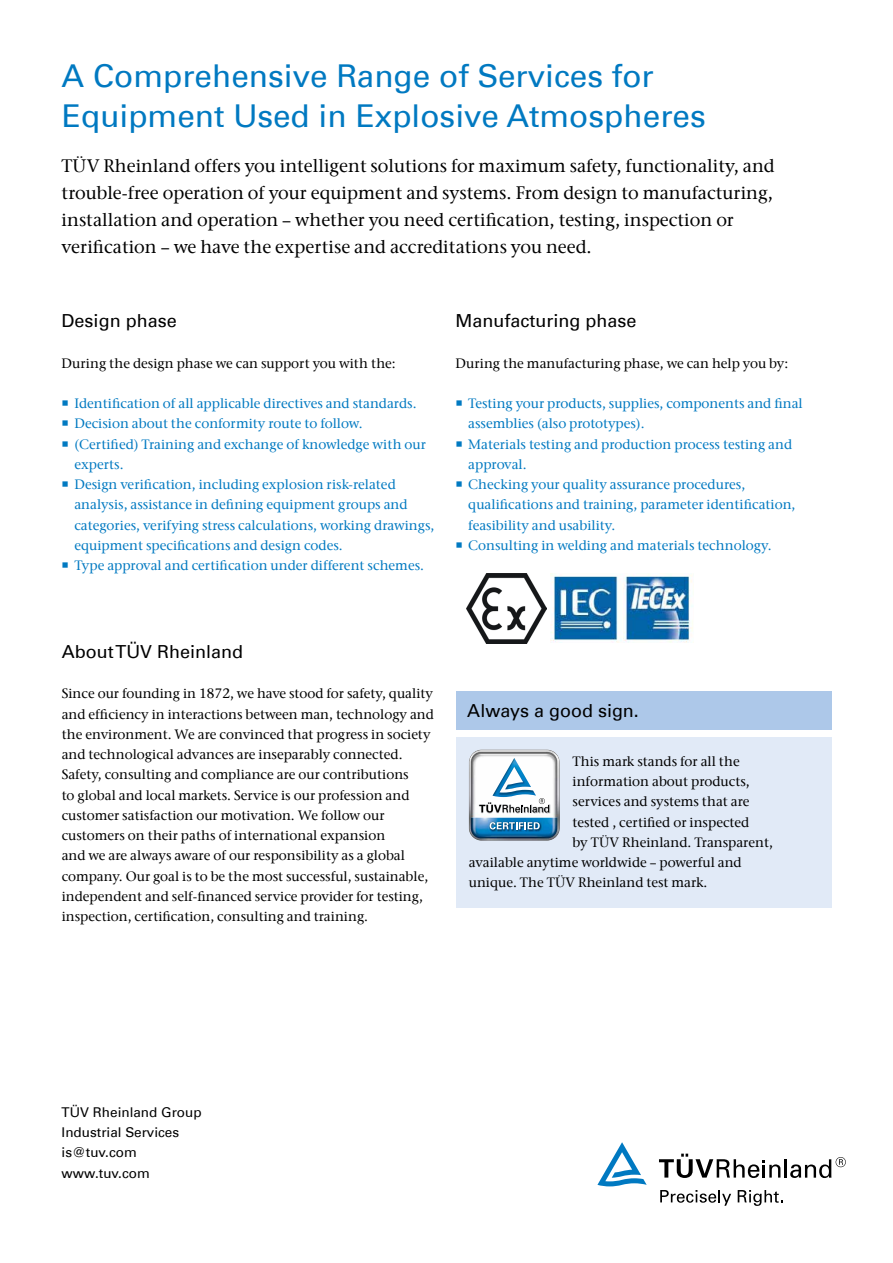
<style>
.page{position:relative;width:893px;height:1263px;background:#fff}
.page>*{position:absolute;margin:0;border:0;box-sizing:border-box;transform-origin:0 0}
.Main_Header{font:31.5px/40.5px "Univers Com 55 Roman";color:#0079c1}
.Subtitle{font:500 18px/27px "ITC Stone Serif Com";color:#000}
.Intermediate_title{font:18px "Univers Com 55 Roman";color:#000}
.Continious_text{font:18px "Univers Com 55 Roman";color:#000}
.Continious_text-2{font:500 13.5px/20.2px "ITC Stone Serif Com";color:#000}
.t1{font:500 13.5px/20.2px "ITC Stone Serif Com";color:#0079c1}
.Continious_text-3{font:13.5px "Univers Com 55 Roman";color:#000}
.Intermediate_title-2{font:500 13.5px "ITC Stone Serif Com";color:#000}
</style>
<div class="page">
<img style="left:467px;top:574px;width:80px;height:69px">
<img style="left:550px;top:574px;width:143px;height:69px">
<svg style="left:660px;top:1190px;width:71px;height:16px"></svg>
<svg style="left:738px;top:1190px;width:45px;height:16px"></svg>
<svg style="left:659px;top:1153px;width:121px;height:25px"></svg>
<hr style="left:784px;top:1159px;width:3px;height:18px;background:#000">
<svg style="left:790px;top:1157px;width:56px;height:21px"></svg>
<svg style="left:597px;top:1142px;width:50px;height:44px"></svg>
<div style="left:456px;top:737px;width:375px;height:170px;background:#e1eaf7"></div>
<div style="left:456px;top:692px;width:375px;height:38px;background:#adc8e9"></div>
<img style="left:469px;top:749px;width:91px;height:91px">
<img style="left:492px;top:758px;width:44px;height:39px">
<p class="Main_Header" style="left:62px;top:55px;width:646px">A Comprehensive Range of Services for<br>Equipment Used in Explosive Atmospheres</p>
<p class="Subtitle" style="left:62px;top:152px;width:715px">TÜV Rheinland offers you intelligent solutions for maximum safety, functionality, and trouble-free operation of your equipment and systems. From design to manufacturing, installation and operation – whether you need certification, testing, inspection or verification – we have the expertise and accreditations you need.</p>
<p class="Intermediate_title" style="left:62px;top:310px;width:117px">Design phase</p>
<p class="Continious_text-2" style="left:62px;top:353px;width:336px">During the design phase we can support you with the:</p>
<p class="t1" style="left:74px;top:393px;width:344px">Identification of all applicable directives and standards.</p>
<p class="t1" style="left:74px;top:413px;width:290px">Decision about the conformity route to follow.</p>
<p class="t1" style="left:74px;top:434px;width:353px">(Certified) Training and exchange of knowledge with our experts.</p>
<p class="t1" style="left:74px;top:474px;width:362px">Design verification, including explosion risk-related analysis, assistance in defining equipment groups and categories, verifying stress calculations, working drawings, equipment specifications and design codes.</p>
<p class="t1" style="left:74px;top:555px;width:351px">Type approval and certification under different schemes.</p>
<p class="Intermediate_title" style="left:455px;top:310px;width:182px">Manufacturing phase</p>
<p class="Intermediate_title-2" style="left:455px;top:355px;width:334px">During the manufacturing phase, we can help you by:</p>
<p class="t1" style="left:468px;top:393px;width:336px">Testing your products, supplies, components and final assemblies (also prototypes).</p>
<p class="t1" style="left:468px;top:434px;width:325px">Materials testing and production process testing and approval.</p>
<p class="t1" style="left:468px;top:474px;width:329px">Checking your quality assurance procedures, qualifications and training, parameter identification, feasibility and usability.</p>
<p class="t1" style="left:468px;top:535px;width:305px">Consulting in welding and materials technology.</p>
<p class="Continious_text" style="left:62px;top:641px;width:183px">About TÜV Rheinland</p>
<p class="Continious_text-2" style="left:62px;top:683px;width:374px">Since our founding in 1872, we have stood for safety, quality and efficiency in interactions between man, technology and the environment. We are convinced that progress in society and technological advances are inseparably connected.<br>Safety, consulting and compliance are our contributions<br>to global and local markets. Service is our profession and customer satisfaction our motivation. We follow our customers on their paths of international expansion<br>and we are always aware of our responsibility as a global company. Our goal is to be the most successful, sustainable, independent and self-financed service provider for testing, inspection, certification, consulting and training.</p>
<p class="Intermediate_title" style="left:467px;top:700px;width:173px">Always a good sign.</p>
<p class="Continious_text-2" style="left:573px;top:751px;width:169px">This mark stands for all the</p>
<p class="Continious_text-2" style="left:573px;top:771px;width:179px">information about products,</p>
<p class="Continious_text-2" style="left:573px;top:791px;width:179px">services and systems that are</p>
<p class="Continious_text-2" style="left:573px;top:812px;width:178px">tested , certified or inspected</p>
<p class="Continious_text-2" style="left:573px;top:832px;width:202px">by TÜV Rheinland. Transparent,</p>
<p class="Continious_text-2" style="left:469px;top:852px;width:274px">available anytime worldwide – powerful and</p>
<p class="Continious_text-2" style="left:469px;top:872px;width:240px">unique. The TÜV Rheinland test mark.</p>
<p class="Continious_text-3" style="left:62px;top:1104px;width:142px">TÜV Rheinland Group</p>
<p class="Continious_text-3" style="left:62px;top:1124px;width:119px">Industrial Services</p>
<p class="Continious_text-3" style="left:62px;top:1144px;width:77px">is@tuv.com</p>
<p class="Continious_text-3" style="left:62px;top:1165px;width:90px">www.tuv.com</p>
</div>
